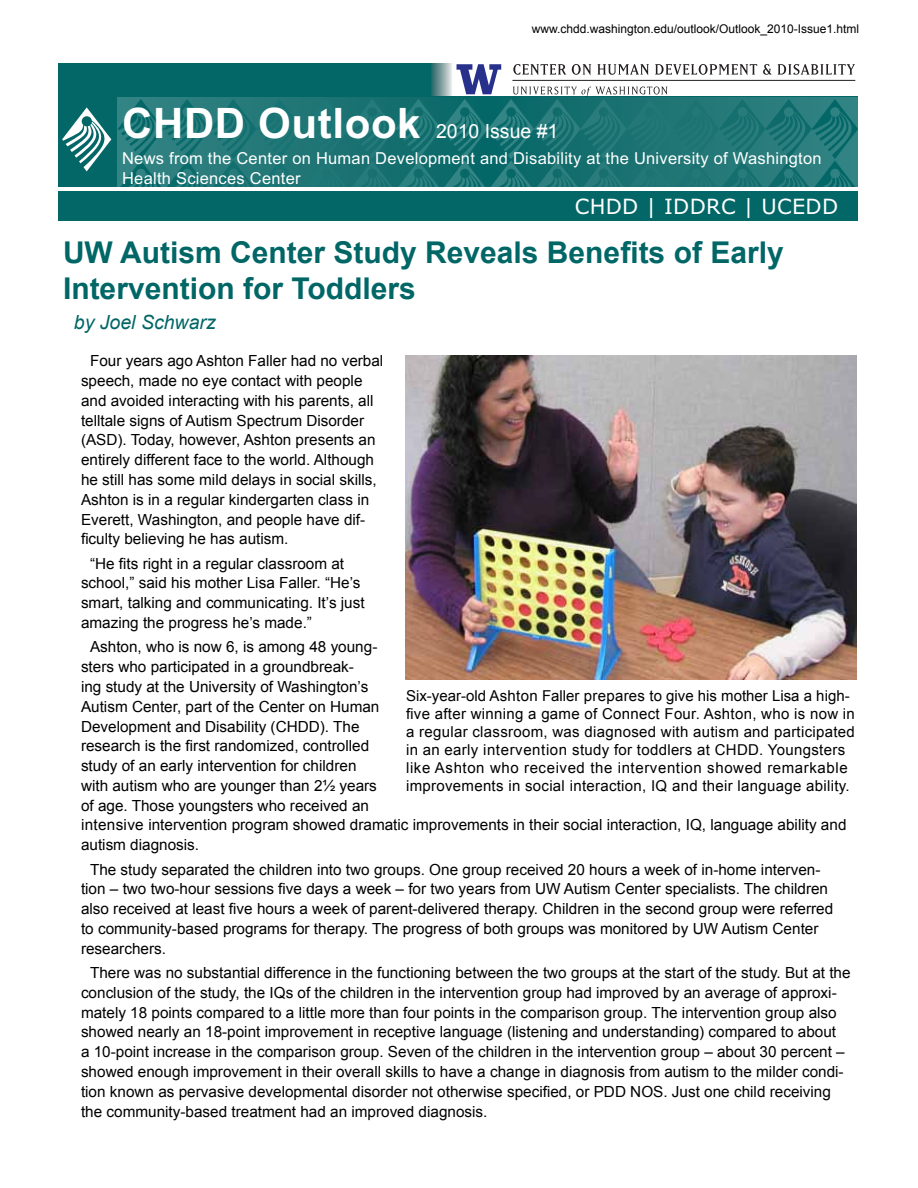
<style>
.page{position:relative;width:918px;height:1188px;background:#fff}
.page>*{position:absolute;margin:0;border:0;box-sizing:border-box;transform-origin:0 0}
.t1{font:700 42px "Arial";letter-spacing:.015em;color:#fff}
.t2{font:700 30px/36px "Arial";color:#066}
.t3{font:21px "Verdana";letter-spacing:.015em;color:#fff}
.t4{font:italic 19.5px "Arial";color:#066}
.t5{font:19.5px "Arial";color:#fff}
.t6{font:16.5px/19.8px "Arial";letter-spacing:.015em;color:#fff}
.t7{font:15.3px/19.8px "Arial";color:#000}
.t8{font:15px/18px "Arial";letter-spacing:.02em;color:#000}
.t9{font:12px "Arial";color:#000}
</style>
<div class="page">
<div style="left:59px;top:63px;width:373px;height:35px;background:#036767"></div>
<svg style="left:431px;top:63px;width:21px;height:1px"></svg>
<div style="left:58px;top:96px;width:800px;height:92px;background:#036767"></div>
<svg style="left:62px;top:107px;width:49px;height:64px"></svg>
<svg style="left:118px;top:64px;width:740px;height:123px"></svg>
<div style="left:58px;top:190px;width:800px;height:31px;background:#036767"></div>
<hr style="left:58px;top:187px;width:800px;height:4px;background:#fff">
<img style="left:405px;top:356px;width:452px;height:324px">
<p class="t9" style="left:532px;top:21px;width:329px">www.chdd.washington.edu/outlook/Outlook_2010-Issue1.html</p>
<h1 class="t1" style="left:122px;top:95px;width:300px">CHDD Outlook</h1>
<p class="t6" style="left:122px;top:148px;width:701px">News from the Center on Human Development and Disability at the University of Washington<br>Health Sciences Center</p>
<h3 class="t3" style="left:575px;top:192px;width:265px">CHDD | IDDRC | UCEDD</h3>
<h2 class="t2" style="left:63px;top:235px;width:722px">UW Autism Center Study Reveals Benefits of Early<br>Intervention for Toddlers</h2>
<p class="t4" style="left:74px;top:310px;width:143px">by Joel Schwarz</p>
<p class="t5" style="left:436px;top:118px;width:124px">2010 Issue #1</p>
<p class="t7" style="left:81px;top:351px;width:304px;text-indent:9px">Four years ago Ashton Faller had no verbal speech, made no eye contact with people and avoided interacting with his parents, all telltale signs of Autism Spectrum Disorder (ASD). Today, however, Ashton presents an entirely different face to the world. Although he still has some mild delays in social skills, Ashton is in a regular kindergarten class in Everett, Washington, and people have dif&shy;ficulty believing he has autism.</p>
<p class="t7" style="left:81px;top:554px;width:285px;text-indent:9px">“He fits right in a regular classroom at school,” said his mother Lisa Faller. “He’s smart, talking and communicating. It’s just amazing the progress he’s made.”</p>
<p class="t7" style="left:81px;top:637px;width:767px;text-indent:9px">Ashton, who is now 6, is among 48 young-<br>sters who participated in a groundbreak-<br>ing study at the University of Washington’s<br>Autism Center, part of the Center on Human<br>Development and Disability (CHDD). The<br>research is the first randomized, controlled<br>study of an early intervention for children<br>with autism who are younger than 2½ years<br>of age. Those youngsters who received an<br>intensive intervention program showed dramatic improvements in their social interaction, IQ, language ability and autism diagnosis.</p>
<p class="t7" style="left:81px;top:859px;width:754px;text-indent:9px">The study separated the children into two groups. One group received 20 hours a week of in-home interven&shy;tion – two two-hour sessions five days a week – for two years from UW Autism Center specialists. The children also received at least five hours a week of parent-delivered therapy. Children in the second group were referred to community-based programs for therapy. The progress of both groups was monitored by UW Autism Center researchers.</p>
<p class="t7" style="left:81px;top:963px;width:771px;text-indent:9px">There was no substantial difference in the functioning between the two groups at the start of the study. But at the conclusion of the study, the IQs of the children in the intervention group had improved by an average of approxi&shy;mately 18 points compared to a little more than four points in the comparison group. The intervention group also showed nearly an 18-point improvement in receptive language (listening and understanding) compared to about<br>a 10-point increase in the comparison group. Seven of the children in the intervention group – about 30 percent – showed enough improvement in their overall skills to have a change in diagnosis from autism to the milder condi&shy;tion known as pervasive developmental disorder not otherwise specified, or PDD NOS. Just one child receiving the community-based treatment had an improved diagnosis.</p>
<p class="t8" style="left:406px;top:687px;width:450px">Six-year-old Ashton Faller prepares to give his mother Lisa a high&shy;five after winning a game of Connect Four. Ashton, who is now in a regular classroom, was diagnosed with autism and participated in an early intervention study for toddlers at CHDD. Youngsters like Ashton who received the intervention showed remarkable improvements in social interaction, IQ and their language ability.</p>
</div>
